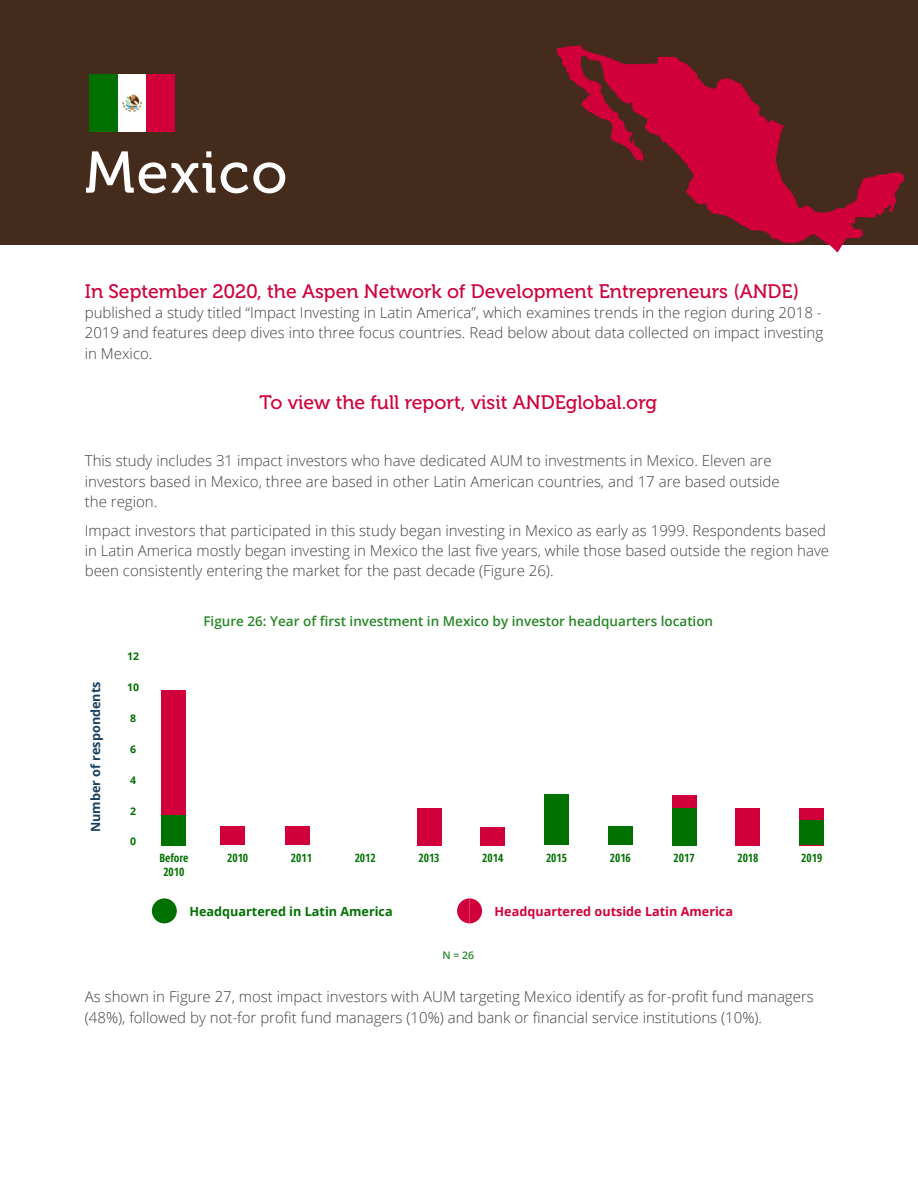
<style>
.page{position:relative;width:918px;height:1188px;background:#fff}
.page>*{position:absolute;margin:0;border:0;box-sizing:border-box;transform-origin:0 0}
.t1{font:58.5px "Museo 500";letter-spacing:.025em;color:#fff}
.t2{font:19.5px "Museo 500";color:#d1003b}
.t3{font:300 15px/20.2px "Open Sans";color:#404040}
.t4{font:600 13.5px "Open Sans";color:#268726}
.t5{font:700 12.6px "Open Sans";color:#d1003b}
.t6{font:700 12.6px "Open Sans";color:#007000}
.t7{font:700 12.6px "Open Sans";color:#164060}
.t8{font:700 condensed 11.4px/13.6px "Open Sans";color:#007000;text-align:center}
.t9{font:700 10.5px "Open Sans";color:#007000}
.t10{font:600 10.5px "Open Sans";color:#268726}
</style>
<div class="page">
<div style="left:0;top:0;width:918px;height:244px;background:#452b1c"></div>
<div style="left:89px;top:74px;width:29px;height:58px;background:#007000"></div>
<div style="left:118px;top:74px;width:28px;height:58px;background:#fff"></div>
<div style="left:146px;top:74px;width:29px;height:58px;background:#d1003b"></div>
<svg style="left:122px;top:94px;width:20px;height:18px"></svg>
<svg style="left:556px;top:45px;width:348px;height:207px"></svg>
<div style="left:162px;top:690px;width:24px;height:155px;background:#d1003b"></div>
<div style="left:417px;top:808px;width:25px;height:37px;background:#d1003b"></div>
<div style="left:480px;top:827px;width:25px;height:18px;background:#d1003b"></div>
<div style="left:672px;top:795px;width:25px;height:50px;background:#d1003b"></div>
<div style="left:736px;top:808px;width:24px;height:37px;background:#d1003b"></div>
<div style="left:799px;top:808px;width:25px;height:37px;background:#d1003b"></div>
<div style="left:162px;top:815px;width:24px;height:30px;background:#007000"></div>
<div style="left:608px;top:826px;width:25px;height:18px;background:#007000"></div>
<div style="left:544px;top:794px;width:25px;height:50px;background:#007000"></div>
<div style="left:799px;top:820px;width:25px;height:25px;background:#007000"></div>
<div style="left:152px;top:898px;width:25px;height:25px;background:#007000;border-radius:50%"></div>
<svg style="left:457px;top:898px;width:25px;height:25px"></svg>
<div style="left:220px;top:826px;width:25px;height:18px;background:#d1003b"></div>
<div style="left:285px;top:826px;width:25px;height:18px;background:#d1003b"></div>
<div style="left:672px;top:808px;width:25px;height:37px;background:#007000"></div>
<h1 class="t1" style="left:85px;top:141px;width:204px">Mexico</h1>
<h2 class="t2" style="left:85px;top:281px;width:716px">In September 2020, the Aspen Network of Development Entrepreneurs (ANDE)</h2>
<p class="t3" style="left:85px;top:302px;width:740px;text-align:justify">published a study titled “Impact Investing in Latin America”, which examines trends in the region during 2018 - 2019 and features deep dives into three focus countries. Read below about data collected on impact investing in Mexico.</p>
<h2 class="t2" style="left:259px;top:391px;width:399px">To view the full report, visit ANDEglobal.org</h2>
<p class="t3" style="left:85px;top:450px;width:696px">This study includes 31 impact investors who have dedicated AUM to investments in Mexico. Eleven are investors based in Mexico, three are based in other Latin American countries, and 17 are based outside the region.</p>
<p class="t3" style="left:85px;top:520px;width:746px">Impact investors that participated in this study began investing in Mexico as early as 1999. Respondents based in Latin America mostly began investing in Mexico the last five years, while those based outside the region have been consistently entering the market for the past decade (Figure 26).</p>
<p class="t4" style="left:203px;top:612px;width:511px">Figure 26: Year of first investment in Mexico by investor headquarters location</p>
<p class="t7" style="left:87px;top:832px;width:152px;rotate:-90deg">Number of respondents</p>
<p class="t9" style="left:127px;top:649px;width:13px">12</p>
<p class="t9" style="left:127px;top:680px;width:13px">10</p>
<p class="t9" style="left:130px;top:711px;width:7px">8</p>
<p class="t9" style="left:130px;top:742px;width:7px">6</p>
<p class="t9" style="left:130px;top:772px;width:7px">4</p>
<p class="t9" style="left:130px;top:803px;width:7px">2</p>
<p class="t9" style="left:130px;top:834px;width:7px">0</p>
<p class="t8" style="left:159px;top:851px;width:31px">Before<br>2010</p>
<p class="t8" style="left:227px;top:851px;width:23px">2010</p>
<p class="t8" style="left:291px;top:851px;width:23px">2011</p>
<p class="t8" style="left:355px;top:851px;width:23px">2012</p>
<p class="t8" style="left:418px;top:851px;width:23px">2013</p>
<p class="t8" style="left:482px;top:851px;width:23px">2014</p>
<p class="t8" style="left:546px;top:851px;width:23px">2015</p>
<p class="t8" style="left:610px;top:851px;width:23px">2016</p>
<p class="t8" style="left:674px;top:851px;width:23px">2017</p>
<p class="t8" style="left:737px;top:851px;width:23px">2018</p>
<p class="t8" style="left:801px;top:851px;width:23px">2019</p>
<p class="t6" style="left:189px;top:902px;width:205px">Headquartered in Latin America</p>
<p class="t5" style="left:495px;top:902px;width:240px">Headquartered outside Latin America</p>
<p class="t10" style="left:442px;top:948px;width:33px">N = 26</p>
<p class="t3" style="left:85px;top:986px;width:731px">As shown in Figure 27, most impact investors with AUM targeting Mexico identify as for-profit fund managers (48%), followed by not-for profit fund managers (10%) and bank or financial service institutions (10%).</p>
</div>
